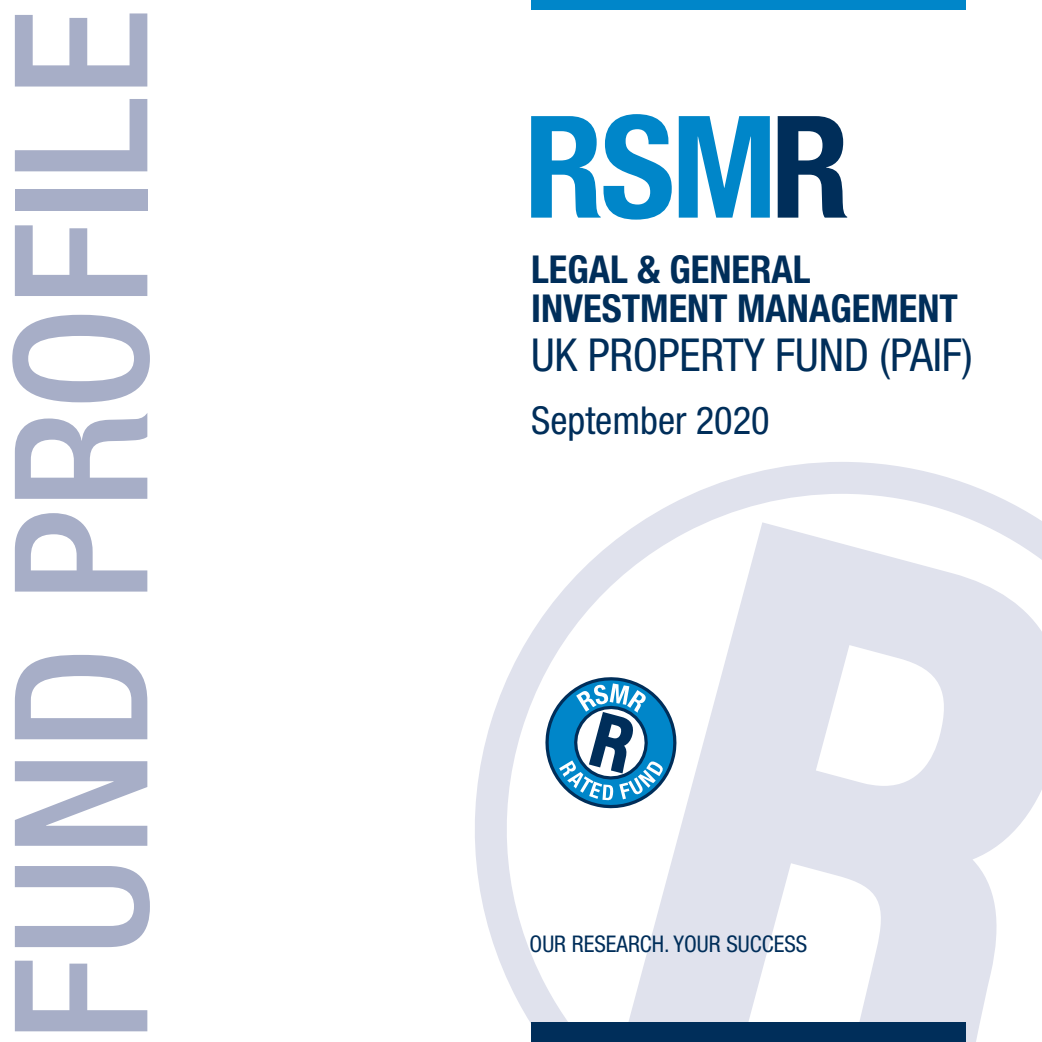
<style>
.page{position:relative;width:1042px;height:1042px;background:#fff}
.page>*{position:absolute;margin:0;border:0;box-sizing:border-box;transform-origin:0 0}
.t1{font:500 condensed 185.5px "Helvetica Neue LT Std";color:#a7aec7}
.t2{font:condensed 45.5px "Helvetica Neue LT Std";letter-spacing:-.005em;color:#002e5a}
.t3{font:700 condensed 38.5px/38.5px "Helvetica Neue LT Std";color:#002e5a}
.t4{font:condensed 38.5px "Helvetica Neue LT Std";color:#002e5a}
.t5{font:condensed 22.93px "Helvetica Neue LT Std";color:#002e5a}
</style>
<div class="page">
<svg style="left:475px;top:462px;width:567px;height:561px"></svg>
<svg style="left:622px;top:522px;width:420px;height:520px;fill:#e0e2ed"></svg>
<svg style="left:545px;top:677px;width:131px;height:131px"></svg>
<svg style="left:531px;top:114px;width:141px;height:106px"></svg>
<svg style="left:679px;top:116px;width:91px;height:102px"></svg>
<svg style="left:777px;top:116px;width:70px;height:102px"></svg>
<div style="left:531px;top:0;width:434px;height:10px;background:#0086c9"></div>
<div style="left:531px;top:1022px;width:434px;height:20px;background:#002e5a"></div>
<h1 class="t1" style="left:-29px;top:1042px;width:1035px;rotate:-90deg">FUND PROFILE</h1>
<p class="t3" style="left:531px;top:250px;width:428px">LEGAL &amp; GENERAL<br>INVESTMENT MANAGEMENT</p>
<p class="t2" style="left:531px;top:328px;width:443px">UK PROPERTY FUND (PAIF)</p>
<p class="t4" style="left:531px;top:398px;width:240px">September 2020</p>
<p class="t5" style="left:529px;top:930px;width:279px">OUR RESEARCH. YOUR SUCCESS</p>
</div>
